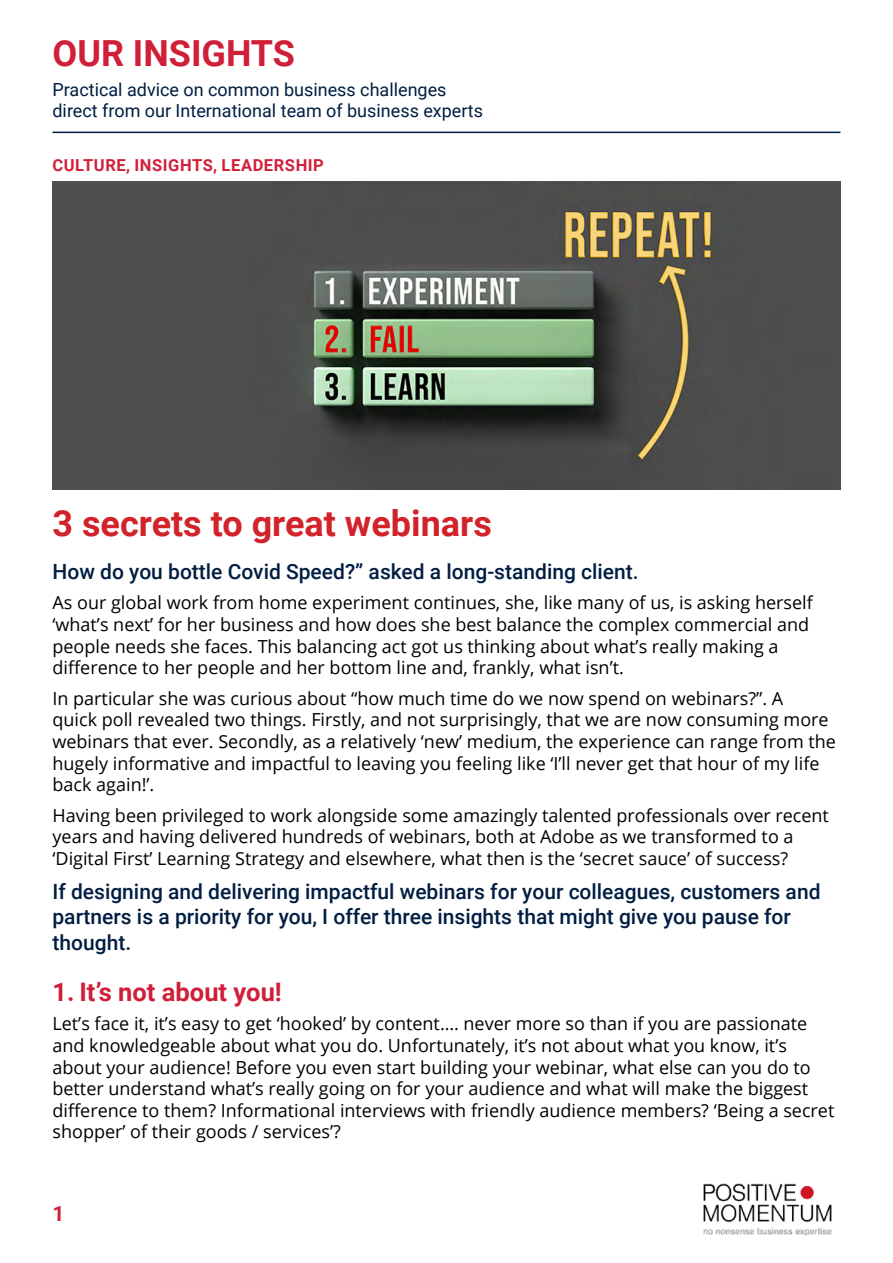
<style>
.page{position:relative;width:893px;height:1263px;background:#fff}
.page>*{position:absolute;margin:0;border:0;box-sizing:border-box;transform-origin:0 0}
.t1{font:700 36px "Roboto";color:#d2232a}
.t2{font:700 36px "Roboto";color:#d01f39}
.t3{font:700 25.5px "Roboto";color:#d01f39}
.t4{font:500 21px/25.2px "Roboto";color:#001e42}
.t5{font:700 21px "Roboto";color:#d01f39}
.t6{font:18px/21.6px "Open Sans";color:#000}
.t7{font:18px/21px "Roboto";color:#001e42}
.Categories{font:700 16.5px "Roboto";letter-spacing:.035em;color:#d01f39}
</style>
<div class="page">
<img style="left:703px;top:1183px;width:129px;height:53px">
<hr style="left:52px;top:132px;width:788px;height:1px;background:#001e42">
<img style="left:52px;top:181px;width:788px;height:309px">
<h1 class="t2" style="left:52px;top:28px;width:244px">OUR INSIGHTS</h1>
<p class="t7" style="left:52px;top:79px;width:432px">Practical advice on common business challenges direct from our International team of business experts</p>
<p class="Categories" style="left:52px;top:154px;width:273px">CULTURE, INSIGHTS, LEADERSHIP</p>
<p class="t1" style="left:52px;top:498px;width:441px">3 secrets to great webinars</p>
<p class="t4" style="left:52px;top:558px;width:588px">How do you bottle Covid Speed?” asked a long-standing client.</p>
<p class="t6" style="left:52px;top:592px;width:762px">As our global work from home experiment continues, she, like many of us, is asking herself ‘what’s next’ for her business and how does she best balance the complex commercial and people needs she faces. This balancing act got us thinking about what’s really making a difference to her people and her bottom line and, frankly, what isn’t.</p>
<p class="t6" style="left:52px;top:687px;width:785px">In particular she was curious about “how much time do we now spend on webinars?”. A<br>quick poll revealed two things. Firstly, and not surprisingly, that we are now consuming more webinars that ever. Secondly, as a relatively ‘new’ medium, the experience can range from the hugely informative and impactful to leaving you feeling like ‘I’ll never get that hour of my life back again!’.</p>
<p class="t6" style="left:52px;top:804px;width:778px">Having been privileged to work alongside some amazingly talented professionals over recent years and having delivered hundreds of webinars, both at Adobe as we transformed to a ‘Digital First’ Learning Strategy and elsewhere, what then is the ‘secret sauce’ of success?</p>
<p class="t4" style="left:52px;top:878px;width:769px">If designing and delivering impactful webinars for your colleagues, customers and partners is a priority for you, I offer three insights that might give you pause for thought.</p>
<p class="t3" style="left:52px;top:974px;width:231px">1. It’s not about you!</p>
<p class="t6" style="left:52px;top:1012px;width:783px">Let’s face it, it’s easy to get ‘hooked’ by content…. never more so than if you are passionate and knowledgeable about what you do. Unfortunately, it’s not about what you know, it’s about your audience! Before you even start building your webinar, what else can you do to better understand what’s really going on for your audience and what will make the biggest difference to them? Informational interviews with friendly audience members? ‘Being a secret shopper’ of their goods / services’?</p>
<p class="t5" style="left:52px;top:1199px;width:14px">1</p>
</div>
